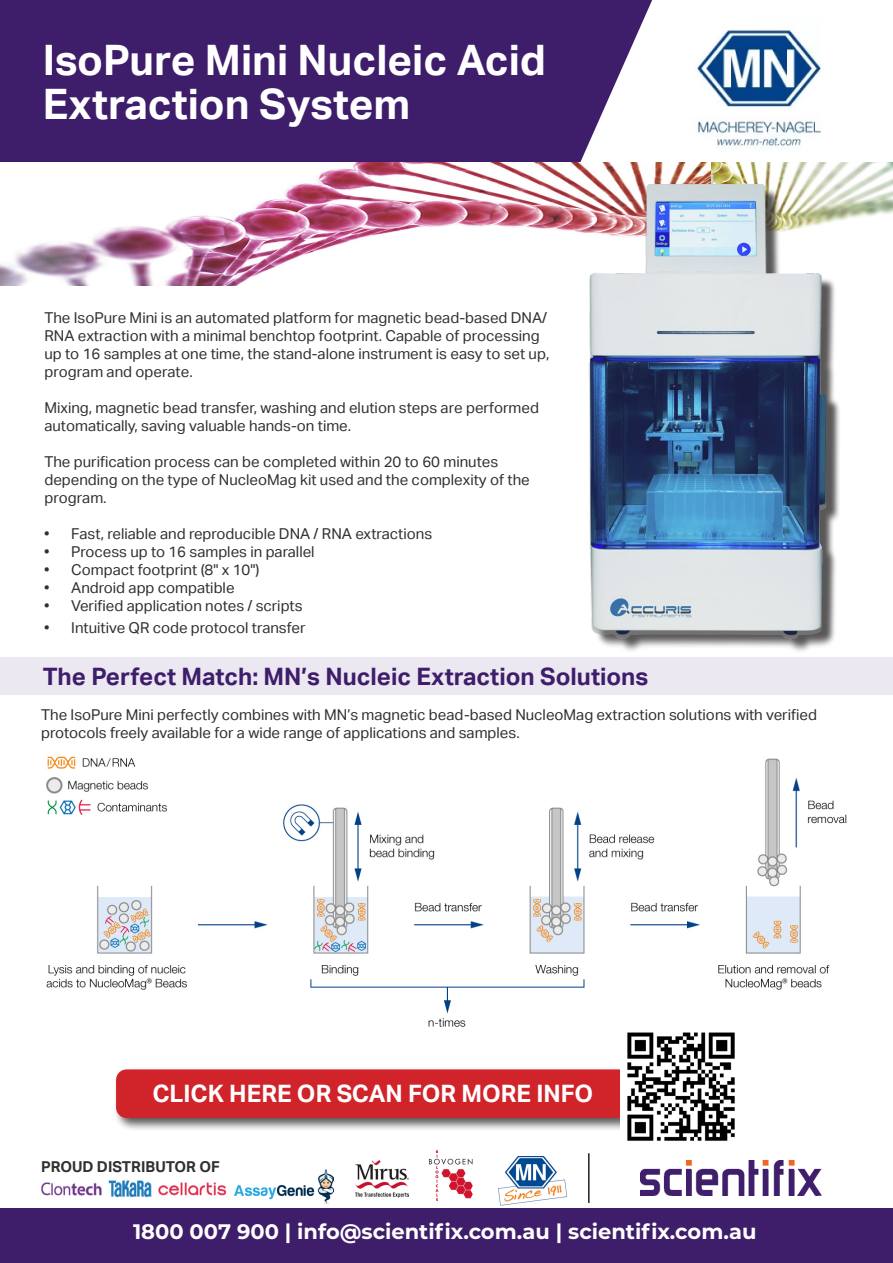
<style>
.page{position:relative;width:893px;height:1263px;background:#fff}
.page>*{position:absolute;margin:0;border:0;box-sizing:border-box;transform-origin:0 0}
.t1{font:700 42px/43.5px "Aktiv Grotesk";color:#fff}
.t2{font:700 24px "Aktiv Grotesk";color:#3e1d6b}
.t3{font:700 24px "Aktiv Grotesk";color:#fff}
.t4{font:700 21px "Montserrat";color:#fff}
.t5{font:15px/18px "Aktiv Grotesk";color:#312f30}
.t6{font:700 15px "Aktiv Grotesk";color:#312f30}
</style>
<div class="page">
<div style="left:0;top:657px;width:893px;height:38px;background:#ebe8f1"></div>
<div style="left:0;top:1209px;width:893px;height:54px;background:#3e1d6b"></div>
<img style="left:235px;top:1170px;width:98px;height:34px">
<img style="left:356px;top:1160px;width:52px;height:38px">
<hr style="left:588px;top:1153px;width:2px;height:50px;background:#231f20">
<img style="left:429px;top:1150px;width:44px;height:51px">
<img style="left:41px;top:1180px;width:186px;height:18px">
<img style="left:641px;top:1160px;width:180px;height:36px">
<img style="left:498px;top:1157px;width:69px;height:48px">
<div style="left:0;top:0;width:652px;height:162px;background:#3e1d6b"></div>
<img style="left:697px;top:29px;width:124px;height:117px">
<img style="left:0;top:162px;width:711px;height:124px">
<img style="left:711px;top:162px;width:182px;height:59px">
<div style="left:593px;top:188px;width:248px;height:466px;background:#231f20;opacity:.75"></div>
<img style="left:588px;top:185px;width:240px;height:455px">
<img style="left:46px;top:756px;width:801px;height:271px">
<div style="left:113px;top:1066px;width:536px;height:65px;background:#231f20;opacity:.75"></div>
<div style="left:116px;top:1069px;width:520px;height:49px;background:#d1232a;border-radius:10px"></div>
<img style="left:620px;top:1026px;width:122px;height:115px">
<p class="t1" style="left:43px;top:39px;width:505px">IsoPure Mini Nucleic Acid<br>Extraction System</p>
<p class="t5" style="left:44px;top:309px;width:506px">The IsoPure Mini is an automated platform for magnetic bead-based DNA/ RNA extraction with a minimal benchtop footprint. Capable of processing up to 16 samples at one time, the stand-alone instrument is easy to set up, program and operate.</p>
<p class="t5" style="left:44px;top:399px;width:496px">Mixing, magnetic bead transfer, washing and elution steps are performed automatically, saving valuable hands-on time.</p>
<p class="t5" style="left:44px;top:453px;width:487px">The purification process can be completed within 20 to 60 minutes depending on the type of NucleoMag kit used and the complexity of the program.</p>
<p class="t5" style="left:44px;top:525px;width:389px">• Fast, reliable and reproducible DNA / RNA extractions</p>
<p class="t5" style="left:44px;top:543px;width:272px">• Process up to 16 samples in parallel</p>
<p class="t5" style="left:44px;top:561px;width:217px">• Compact footprint (8" x 10")</p>
<p class="t5" style="left:44px;top:579px;width:192px">• Android app compatible</p>
<p class="t5" style="left:44px;top:597px;width:260px">• Verified application notes / scripts</p>
<p class="t5" style="left:44px;top:619px;width:263px">• Intuitive QR code protocol transfer</p>
<p class="t2" style="left:43px;top:662px;width:607px">The Perfect Match: MN’s Nucleic Extraction Solutions</p>
<p class="t5" style="left:41px;top:706px;width:777px">The IsoPure Mini perfectly combines with MN’s magnetic bead-based NucleoMag extraction solutions with verified protocols freely available for a wide range of applications and samples.</p>
<p class="t3" style="left:152px;top:1079px;width:442px">CLICK HERE OR SCAN FOR MORE INFO</p>
<p class="t6" style="left:41px;top:1158px;width:180px">PROUD DISTRIBUTOR OF</p>
<p class="t4" style="left:133px;top:1217px;width:625px">1800 007 900 | info@scientifix.com.au | scientifix.com.au</p>
</div>
